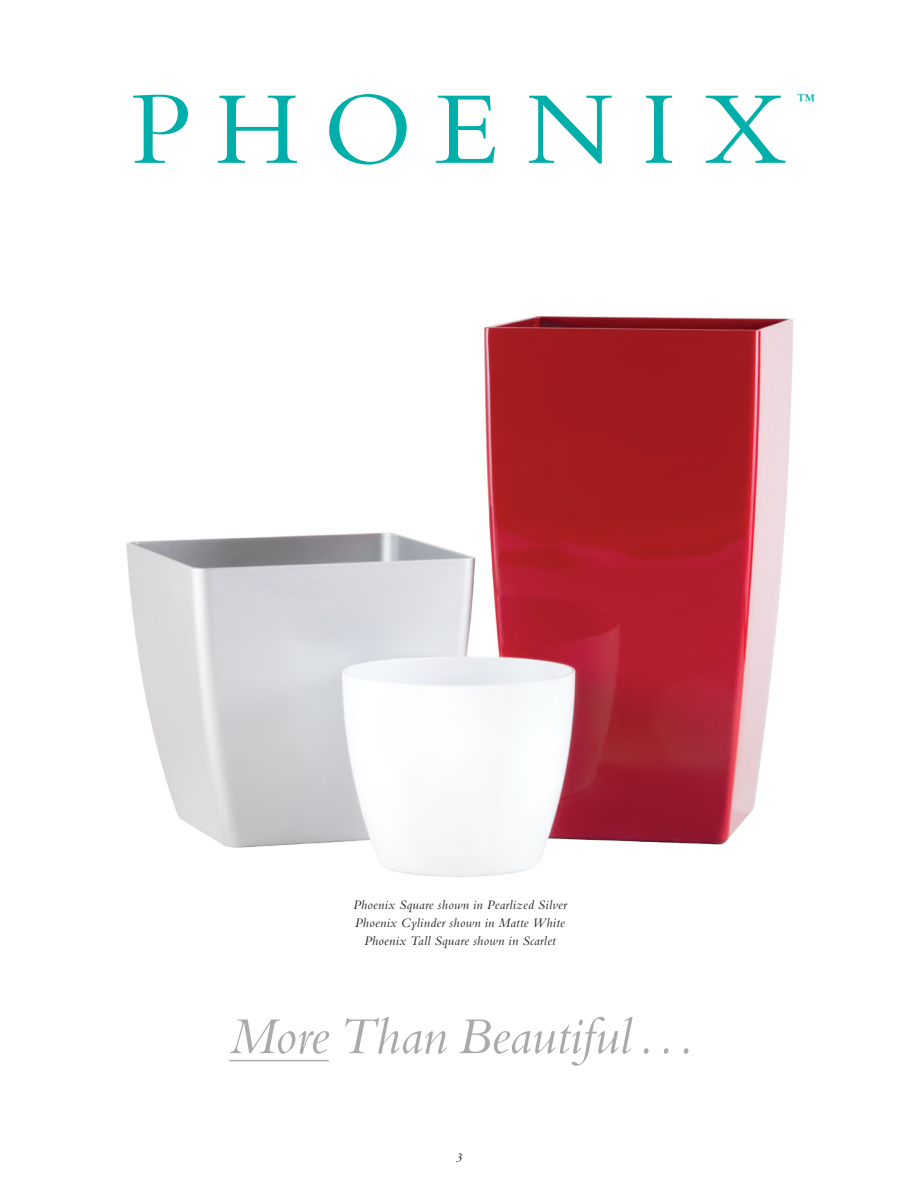
<style>
.page{position:relative;width:918px;height:1188px;background:#fff}
.page>*{position:absolute;margin:0;border:0;box-sizing:border-box;transform-origin:0 0}
.t1{font:108px "Bembo";letter-spacing:.23em;color:#00afa9}
.t2{font:italic 54px "Bembo";letter-spacing:-.005em;color:#aaaaac}
.t3{font:17.7px "Bembo";color:#00afa9}
.t4{font:italic 13.5px/18px "Bembo";letter-spacing:.025em;color:#241f1f;text-align:center}
</style>
<div class="page">
<img style="left:126px;top:316px;width:668px;height:561px">
<hr style="left:229px;top:1060px;width:100px;height:1px;background:#aaaaac">
<h1 class="t1" style="left:131px;top:66px;width:656px">PHOENIX</h1>
<h3 class="t3" style="left:798px;top:90px;width:19px">™</h3>
<p class="t4" style="left:353px;top:896px;width:215px">Phoenix Square shown in Pearlized Silver<br>Phoenix Cylinder shown in Matte White<br>Phoenix Tall Square shown in Scarlet</p>
<h2 class="t2" style="left:229px;top:1005px;width:466px">More Than Beautiful . . .</h2>
<p class="t4" style="left:456px;top:1148px;width:8px">3</p>
</div>
